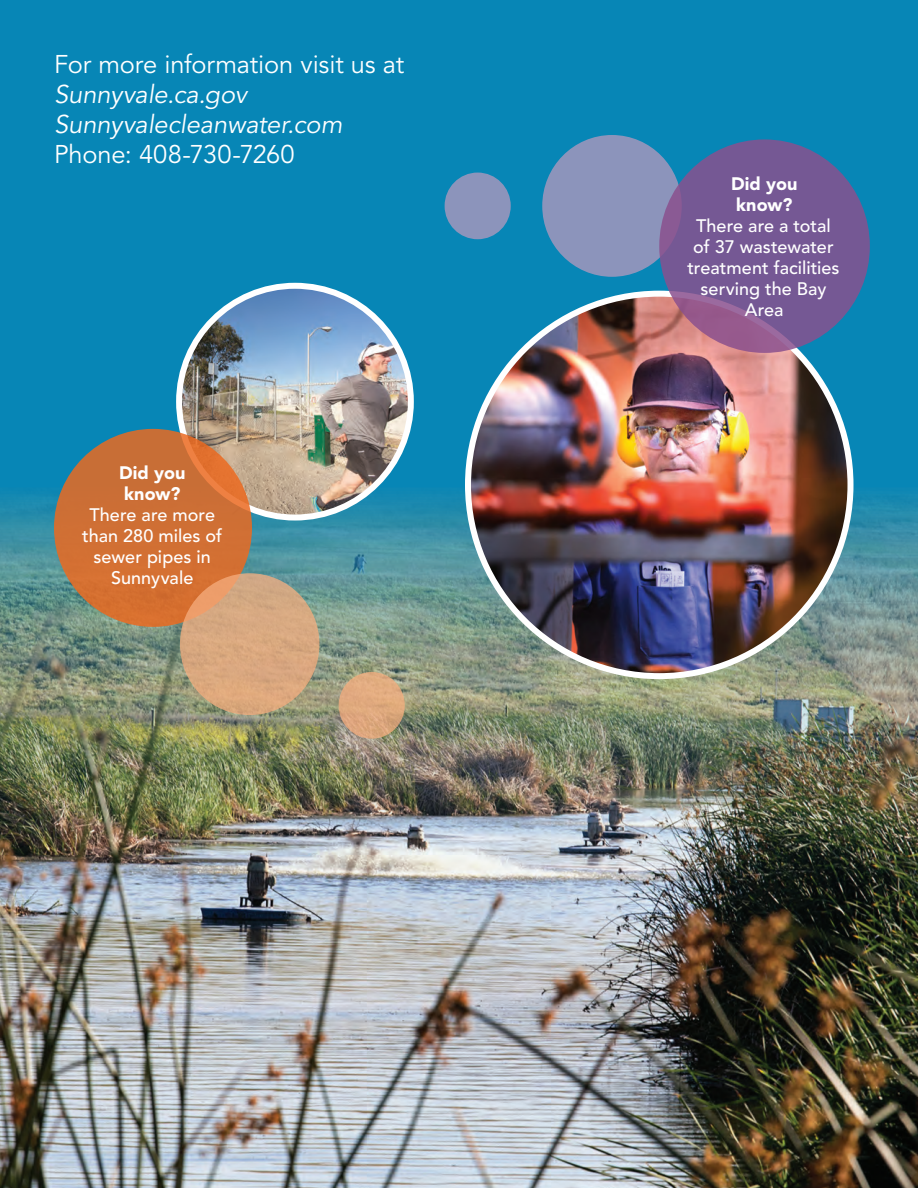
<style>
.page{position:relative;width:918px;height:1188px;background:#0786b6}
.page>*{position:absolute;margin:0;border:0;box-sizing:border-box;transform-origin:0 0}
.t1{font:25.5px "Avenir";letter-spacing:-.005em;color:#fff}
.t2{font:italic 25.5px/30px "Avenir";letter-spacing:-.005em;color:#fff}
.t3{font:500 18px/21px "Avenir";color:#fff;text-align:center}
.t4{font:900 18px/21px "Avenir";letter-spacing:.005em;color:#fff}
</style>
<div class="page">
<img style="left:0;top:489px;width:918px;height:699px">
<img style="left:468px;top:294px;width:382px;height:382px;border-radius:191px">
<img style="left:179px;top:286px;width:231px;height:232px">
<div style="left:176px;top:283px;width:238px;height:238px;border:6px solid #fff;border-radius:50%"></div>
<div style="left:542px;top:135px;width:140px;height:142px;background:#8c94bb;border-radius:50%"></div>
<div style="left:445px;top:173px;width:66px;height:66px;background:#8c94bb;border-radius:50%"></div>
<svg style="left:659px;top:139px;width:211px;height:214px;background:#785893"></svg>
<svg style="left:54px;top:429px;width:198px;height:198px;background:#d06f34"></svg>
<svg style="left:180px;top:573px;width:139px;height:142px;background:#d9a77e"></svg>
<svg style="left:339px;top:672px;width:66px;height:67px;background:#dda87e"></svg>
<h1 class="t1" style="left:54px;top:50px;width:352px">For more information visit us at</h1>
<h1 class="t2" style="left:54px;top:80px;width:290px">Sunnyvale.ca.gov<br>Sunnyvalecleanwater.com</h1>
<h1 class="t1" style="left:54px;top:140px;width:242px">Phone: 408-730-7260</h1>
<p class="t4" style="left:119px;top:462px;width:68px">Did you know?</p>
<p class="t3" style="left:82px;top:505px;width:141px">There are more than 280 miles of sewer pipes in<br>Sunnyvale</p>
<p class="t4" style="left:731px;top:173px;width:68px">Did you know?</p>
<p class="t3" style="left:687px;top:216px;width:154px">There are a total of 37 wastewater treatment facilities serving the Bay<br>Area</p>
</div>
